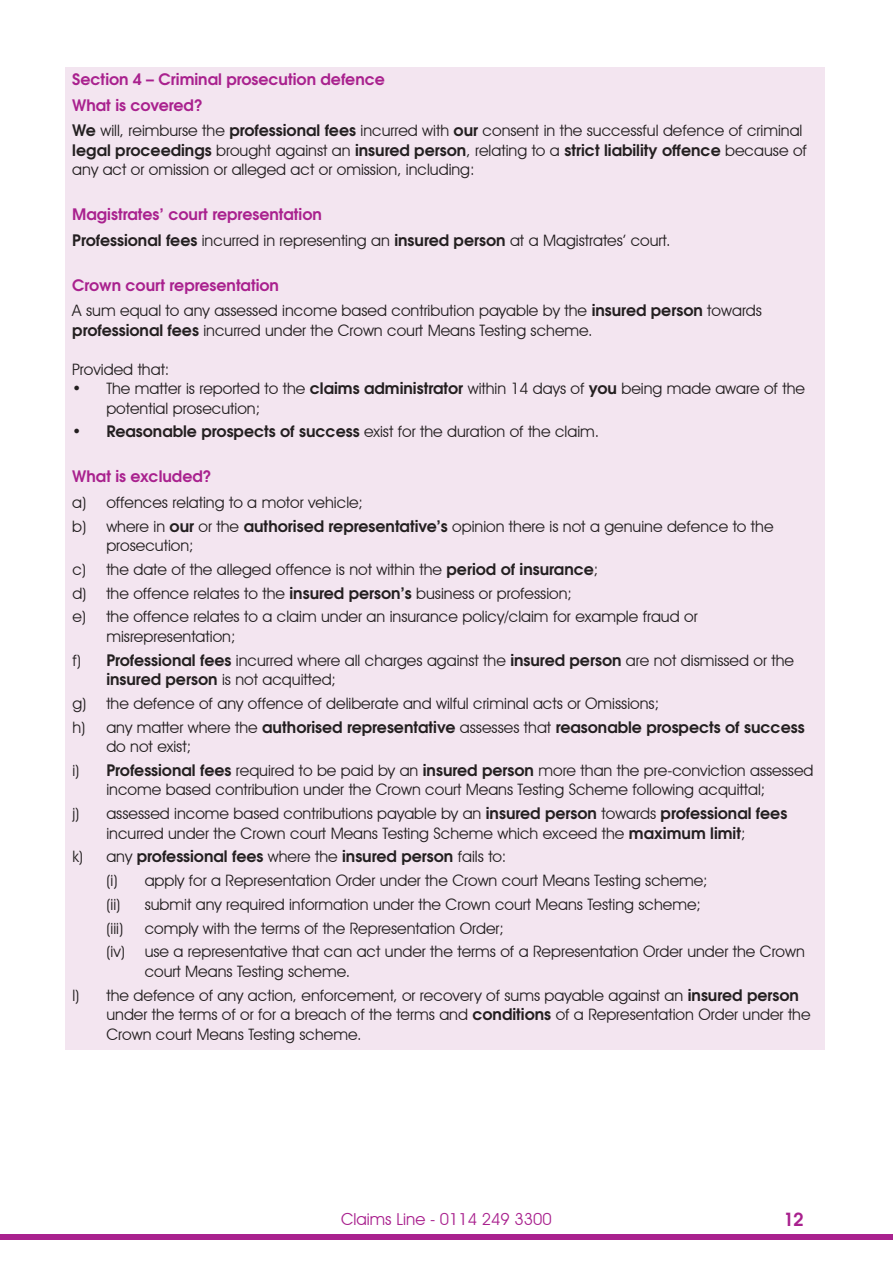
<style>
.page{position:relative;width:893px;height:1263px;background:#fff}
.page>*{position:absolute;margin:0;border:0;box-sizing:border-box;transform-origin:0 0}
.t1{font:700 18px "Te X Gyre Adventor";color:#a9218e}
.t2{font:16.5px "Avant Garde IT Cby BT";color:#a9218e}
.t3{font:15.75px/23.7px "Avant Garde IT Cby BT";color:#231f20}
.t4{font:700 15.75px "Te X Gyre Adventor";color:#231f20}
.t5{font:700 15.75px/25.5px "Te X Gyre Adventor";color:#a9218e}
.s1{font-family:"Te X Gyre Adventor";font-weight:700}
.s2{font-family:"Avant Garde IT Cby BT";font-weight:400}
</style>
<div class="page">
<div style="left:0;top:1234px;width:893px;height:5px;background:#a9218e"></div>
<div style="left:66px;top:67px;width:759px;height:982px;background:#f3e5f0"></div>
<p class="t5" style="left:72px;top:65px;width:314px">Section 4 – Criminal prosecution defence<br>What is covered?</p>
<p class="t3" style="left:72px;top:119px;width:732px"><span class="s1">We</span> will, reimburse the <span class="s1">professional fees</span> incurred with <span class="s1">our</span> consent in the successful defence of criminal</p>
<p class="t4" style="left:72px;top:136px;width:736px">legal proceedings <span class="s2">brought against an</span> insured person<span class="s2">, relating to a</span> strict liability offence <span class="s2">because of</span></p>
<p class="t3" style="left:72px;top:158px;width:404px">any act or omission or alleged act or omission, including:</p>
<p class="t5" style="left:72px;top:200px;width:251px">Magistrates’ court representation</p>
<p class="t3" style="left:72px;top:228px;width:600px"><span class="s1">Professional fees</span> incurred in representing an <span class="s1">insured person</span> at a Magistrates’ court.</p>
<p class="t5" style="left:72px;top:271px;width:208px">Crown court representation</p>
<p class="t3" style="left:72px;top:301px;width:691px;line-height:19.5px">A sum equal to any assessed income based contribution payable by the <span class="s1">insured person</span> towards <span class="s1">professional fees</span> incurred under the Crown court Means Testing scheme.</p>
<p class="t3" style="left:72px;top:357px;width:99px">Provided that:</p>
<p class="t3" style="left:106px;top:379px;width:700px;line-height:19.5px;text-indent:-34px">• The matter is reported to the <span class="s1">claims administrator</span> within 14 days of <span class="s1">you</span> being made aware of the potential prosecution;</p>
<p class="t3" style="left:72px;top:420px;width:528px">• <span class="s1">Reasonable prospects of success</span> exist for the duration of the claim.</p>
<p class="t5" style="left:72px;top:462px;width:141px">What is excluded?</p>
<p class="t3" style="left:72px;top:490px;width:703px">a) offences relating to a motor vehicle;<br>b) where in <span class="s1">our</span> or the <span class="s1">authorised representative’s</span> opinion there is not a genuine defence to the</p>
<p class="t3" style="left:72px;top:534px;width:627px;text-indent:34px">prosecution;<br>c) the date of the alleged offence is not within the <span class="s1">period of insurance</span>;<br>d) the offence relates to the <span class="s1">insured person’s</span> business or profession;<br>e) the offence relates to a claim under an insurance policy/claim for example fraud or</p>
<p class="t3" style="left:72px;top:624px;width:723px;text-indent:34px">misrepresentation;<br>f) <span class="s1">Professional fees</span> incurred where all charges against the <span class="s1">insured person</span> are not dismissed or the</p>
<p class="t3" style="left:72px;top:668px;width:588px;text-indent:34px"><span class="s1">insured person</span> is not acquitted;<br>g) the defence of any offence of deliberate and wilful criminal acts or Omissions;</p>
<p class="t4" style="left:72px;top:713px;width:734px"><span class="s2">h) any matter where the</span> authorised representative <span class="s2">assesses that</span> reasonable prospects of success</p>
<p class="t3" style="left:72px;top:735px;width:743px;text-indent:34px">do not exist;<br>i) <span class="s1">Professional fees</span> required to be paid by an <span class="s1">insured person</span> more than the pre-conviction assessed</p>
<p class="t3" style="left:72px;top:778px;width:716px;text-indent:34px">income based contribution under the Crown court Means Testing Scheme following acquittal;<br>j) assessed income based contributions payable by an <span class="s1">insured person</span> towards <span class="s1">professional fees</span></p>
<p class="t3" style="left:106px;top:821px;width:641px">incurred under the Crown court Means Testing Scheme which exceed the <span class="s1">maximum limit</span>;</p>
<p class="t4" style="left:72px;top:843px;width:436px"><span class="s2">k) any</span> professional fees <span class="s2">where the</span> insured person <span class="s2">fails to:</span></p>
<p class="t3" style="left:106px;top:869px;width:603px">(i) apply for a Representation Order under the Crown court Means Testing scheme; (ii) submit any required information under the Crown court Means Testing scheme; (iii)</p>
<p class="t3" style="left:106px;top:916px;width:700px;text-indent:38px">comply with the terms of the Representation Order;<br>(iv) use a representative that can act under the terms of a Representation Order under the Crown</p>
<p class="t3" style="left:72px;top:959px;width:728px;text-indent:72px">court Means Testing scheme.<br>l) the defence of any action, enforcement, or recovery of sums payable against an <span class="s1">insured person</span></p>
<p class="t3" style="left:106px;top:1005px;width:706px;line-height:19.5px">under the terms of or for a breach of the terms and <span class="s1">conditions</span> of a Representation Order under the<br>Crown court Means Testing scheme.</p>
<p class="t2" style="left:341px;top:1208px;width:212px">Claims Line - 0114 249 3300</p>
<p class="t1" style="left:783px;top:1203px;width:22px">12</p>
</div>
